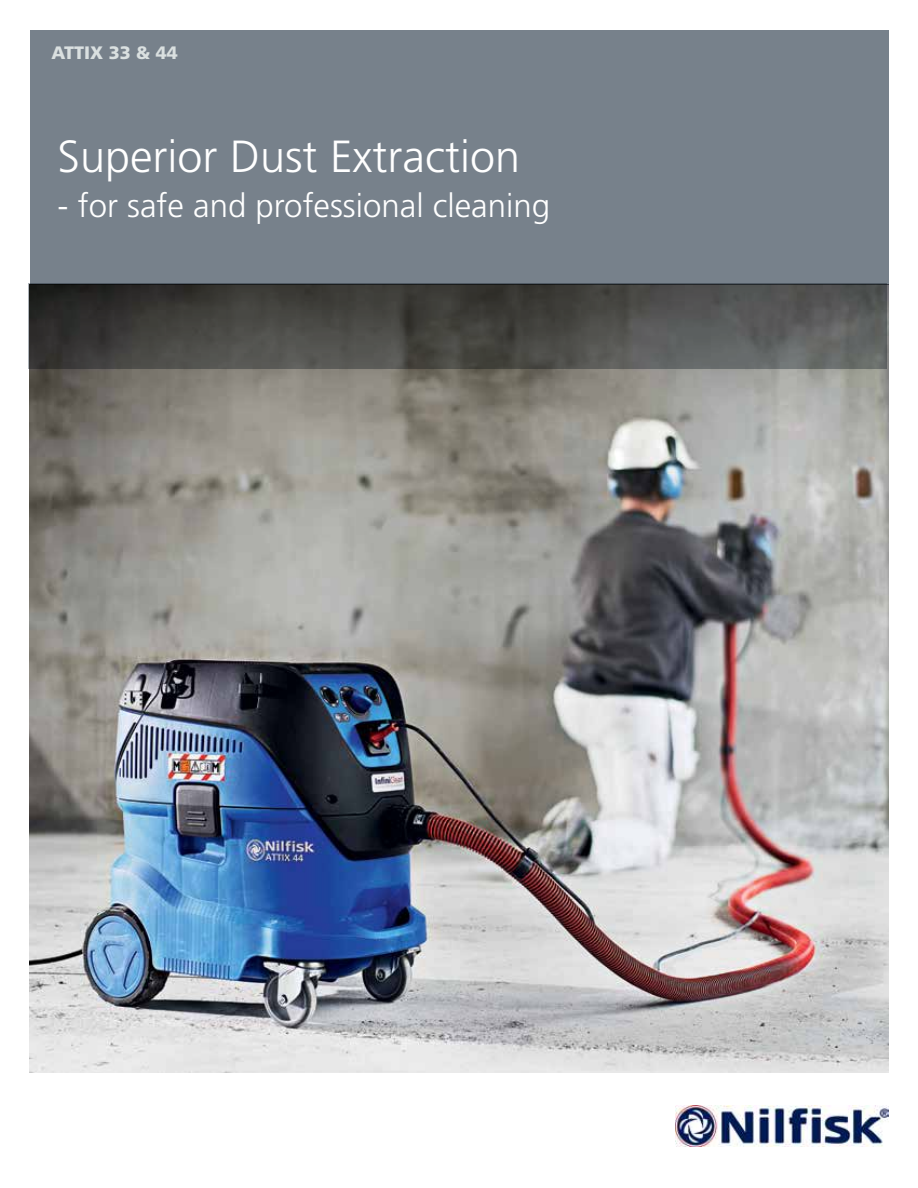
<style>
.page{position:relative;width:918px;height:1188px;background:#fff}
.page>*{position:absolute;margin:0;border:0;box-sizing:border-box;transform-origin:0 0}
.t1{font:300 45px "Frutiger LT Std";color:#fff}
.t2{font:300 33px "Frutiger LT Std";color:#fff}
.t3{font:900 18px "Frutiger LT Std";color:#dae0e0}
</style>
<div class="page">
<img style="left:30px;top:284px;width:859px;height:788px">
<div style="left:30px;top:30px;width:859px;height:254px;background:#77818b"></div>
<img style="left:675px;top:1105px;width:213px;height:41px">
<svg style="left:28px;top:284px;width:859px;height:85px;background:#494946"></svg>
<p class="t3" style="left:51px;top:41px;width:128px">ATTIX 33 &amp; 44</p>
<h1 class="t1" style="left:58px;top:131px;width:464px">Superior Dust Extraction</h1>
<p class="t2" style="left:58px;top:187px;width:494px">- for safe and professional cleaning</p>
</div>
